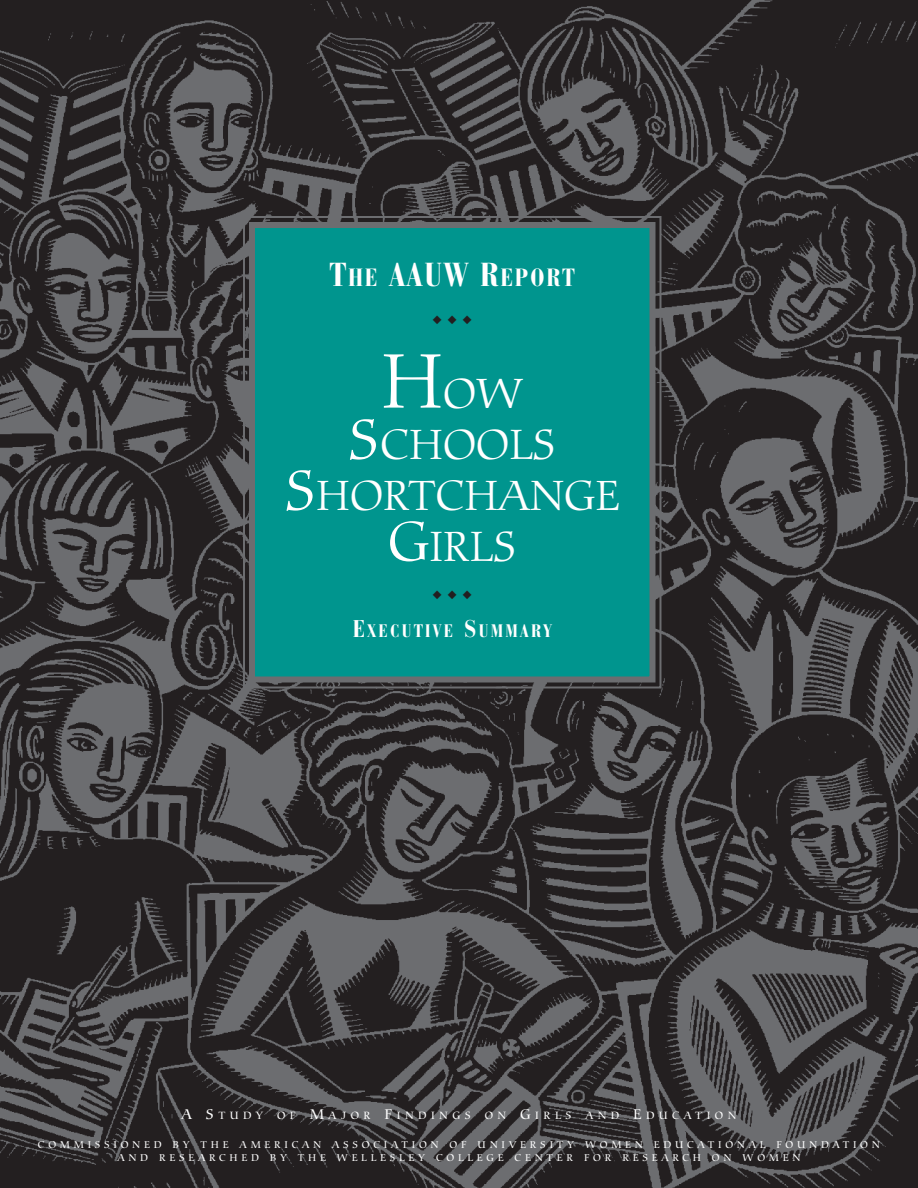
<style>
.page{position:relative;width:918px;height:1188px;background:#fff}
.page>*{position:absolute;margin:0;border:0;box-sizing:border-box;transform-origin:0 0}
.t1{font:300 45px/51px "Carmina BT";color:#fff;text-align:center}
.t2{font:700 condensed 24.75px "Bauer Bodoni";letter-spacing:.065em;color:#fff}
.t3{font:700 condensed 18px "Bauer Bodoni";letter-spacing:.13em;color:#fff}
.t4{font:12px "Zapf Dingbats";color:#231f20}
.t5{font:500 11.25px "Carmina BT";letter-spacing:.4em;color:#fff}
.t6{font:500 10.5px/12.6px "Carmina BT";letter-spacing:.36em;color:#fff;text-align:center}
.s1{font-size:33px}
.s2{font-size:82.5px}
.s3{font-size:60px}
.s4{font-size:24px}
.s5{font-size:15px}
</style>
<div class="page">
<img style="left:0;top:0;width:918px;height:1188px">
<div style="left:252px;top:225px;width:400px;height:455px;background:#00958e"></div>
<div style="left:243px;top:216px;width:418px;height:472px;border:2px solid #6c6d70"></div>
<div style="left:249px;top:222px;width:407px;height:460px;border:6px solid #6c6d70"></div>
<h2 class="t2" style="left:329px;top:268px;width:247px"><span class="s1">T</span>HE <span class="s1">AAUW R</span>EPORT</h2>
<p class="t4" style="left:433px;top:314px;width:41px">◆◆◆</p>
<h1 class="t1" style="left:285px;top:371px;width:336px"><span class="s2">H</span>OW<br><span class="s3">S</span>CHOOLS<br><span class="s3">S</span>HORTCHANGE<br><span class="s3">G</span>IRLS</h1>
<p class="t4" style="left:433px;top:590px;width:41px">◆◆◆</p>
<h3 class="t3" style="left:353px;top:624px;width:201px"><span class="s4">E</span>XECUTIVE <span class="s4">S</span>UMMARY</h3>
<p class="t5" style="left:182px;top:1111px;width:556px"><span class="s5">A S</span>TUDY OF <span class="s5">M</span>AJOR <span class="s5">F</span>INDINGS ON <span class="s5">G</span>IRLS AND <span class="s5">E</span>DUCATION</p>
<p class="t6" style="left:38px;top:1140px;width:844px">COMMISSIONED BY THE AMERICAN ASSOCIATION OF UNIVERSITY WOMEN EDUCATIONAL FOUNDATION<br>AND RESEARCHED BY THE WELLESLEY COLLEGE CENTER FOR RESEARCH ON WOMEN</p>
</div>
